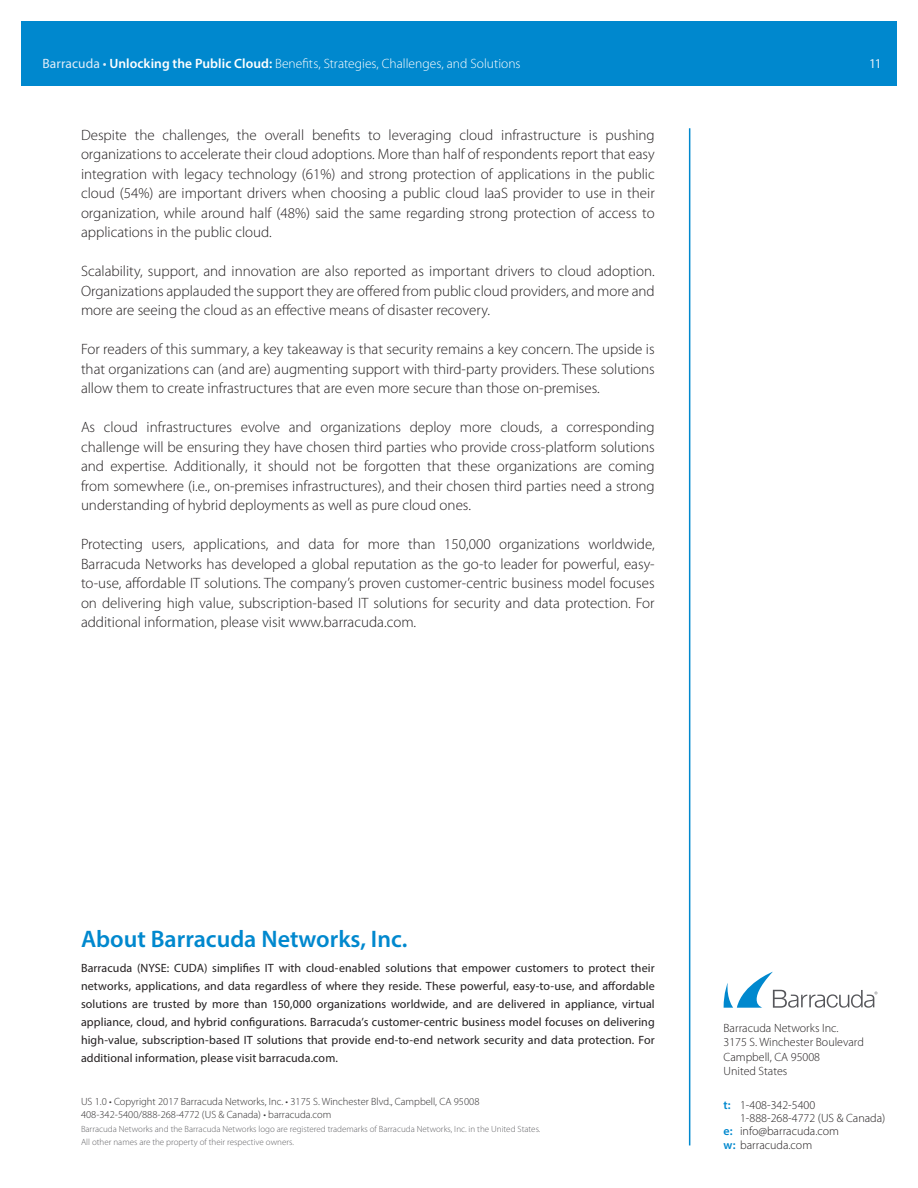
<style>
.page{position:relative;width:918px;height:1188px;background:#fff}
.page>*{position:absolute;margin:0;border:0;box-sizing:border-box;transform-origin:0 0}
.t1{font:600 24px "Myriad Pro";color:#0088ce}
.Text_Main{font:300 15px/19.5px "Myriad Pro";color:#231f20;text-align:justify}
.t2{font:300 13.5px "Myriad Pro";color:#fff}
.t3{font:13.5px "Myriad Pro";color:#e1edf8}
.t4{font:12px/18px "Myriad Pro";letter-spacing:.01em;color:#231f20;text-align:justify}
.t5{font:300 12px/14.4px "Myriad Pro";color:#231f20}
.t6{font:300 10.5px/13.5px "Myriad Pro";color:#312f30}
.t7{font:300 9px/13.5px "Myriad Pro";color:#636366}
.s1{font-weight:400;color:#e1edf8}
.s2{font-weight:600}
.s3{font-weight:600;color:#0088ce}
</style>
<div class="page">
<div style="left:21px;top:21px;width:876px;height:64px;background:#0088ce"></div>
<hr style="left:689px;top:128px;width:1px;height:1017px;background:#0088ce">
<svg style="left:724px;top:972px;width:154px;height:36px"></svg>
<p class="t2" style="left:43px;top:56px;width:480px"><span class="s1">Barracuda •</span> <span class="s2">Unlocking the Public Cloud:</span> Benefits, Strategies, Challenges, and Solutions</p>
<p class="Text_Main" style="left:81px;top:125px;width:575px">Despite the challenges, the overall benefits to leveraging cloud infrastructure is pushing organizations to accelerate their cloud adoptions. More than half of respondents report that easy integration with legacy technology (61%) and strong protection of applications in the public cloud (54%) are important drivers when choosing a public cloud IaaS provider to use in their organization, while around half (48%) said the same regarding strong protection of access to applications in the public cloud.</p>
<p class="Text_Main" style="left:81px;top:262px;width:575px">Scalability, support, and innovation are also reported as important drivers to cloud adoption.<br>Organizations applauded the support they are offered from public cloud providers, and more and more are seeing the cloud as an effective means of disaster recovery.</p>
<p class="Text_Main" style="left:81px;top:340px;width:575px">For readers of this summary, a key takeaway is that security remains a key concern. The upside is that organizations can (and are) augmenting support with third-party providers. These solutions allow them to create infrastructures that are even more secure than those on-premises.</p>
<p class="Text_Main" style="left:81px;top:418px;width:575px">As cloud infrastructures evolve and organizations deploy more clouds, a corresponding challenge will be ensuring they have chosen third parties who provide cross-platform solutions and expertise. Additionally, it should not be forgotten that these organizations are coming from somewhere (i.e., on-premises infrastructures), and their chosen third parties need a strong understanding of hybrid deployments as well as pure cloud ones.</p>
<p class="Text_Main" style="left:81px;top:535px;width:575px">Protecting users, applications, and data for more than 150,000 organizations worldwide, Barracuda Networks has developed a global reputation as the go-to leader for powerful, easy&shy;to-use, affordable IT solutions. The company’s proven customer-centric business model focuses on delivering high value, subscription-based IT solutions for security and data protection. For additional information, please visit www.barracuda.com.</p>
<p class="t3" style="left:869px;top:55px;width:14px">11</p>
<h1 class="t1" style="left:81px;top:924px;width:328px">About Barracuda Networks, Inc.</h1>
<p class="t4" style="left:81px;top:959px;width:575px">Barracuda (NYSE: CUDA) simplifies IT with cloud-enabled solutions that empower customers to protect their networks, applications, and data regardless of where they reside. These powerful, easy-to-use, and affordable solutions are trusted by more than 150,000 organizations worldwide, and are delivered in appliance, virtual appliance, cloud, and hybrid configurations. Barracuda’s customer-centric business model focuses on delivering high-value, subscription-based IT solutions that provide end-to-end network security and data protection. For additional information, please visit barracuda.com.</p>
<p class="t6" style="left:81px;top:1095px;width:400px">US 1.0 • Copyright 2017 Barracuda Networks, Inc. • 3175 S. Winchester Blvd., Campbell, CA 95008<br>408-342-5400/888-268-4772 (US &amp; Canada) • barracuda.com</p>
<p class="t7" style="left:81px;top:1122px;width:461px">Barracuda Networks and the Barracuda Networks logo are registered trademarks of Barracuda Networks, Inc. in the United States.<br>All other names are the property of their respective owners.</p>
<p class="t5" style="left:724px;top:1021px;width:142px">Barracuda Networks Inc.<br>3175 S. Winchester Boulevard<br>Campbell, CA 95008<br>United States</p>
<p class="t5" style="left:724px;top:1098px;width:93px"><span class="s3">t:</span> 1-408-342-5400</p>
<p class="t5" style="left:740px;top:1111px;width:147px">1-888-268-4772 (US &amp; Canada)</p>
<p class="t5" style="left:724px;top:1124px;width:117px"><span class="s3">e:</span> info@barracuda.com</p>
<p class="t5" style="left:724px;top:1138px;width:90px"><span class="s3">w:</span> barracuda.com</p>
</div>
